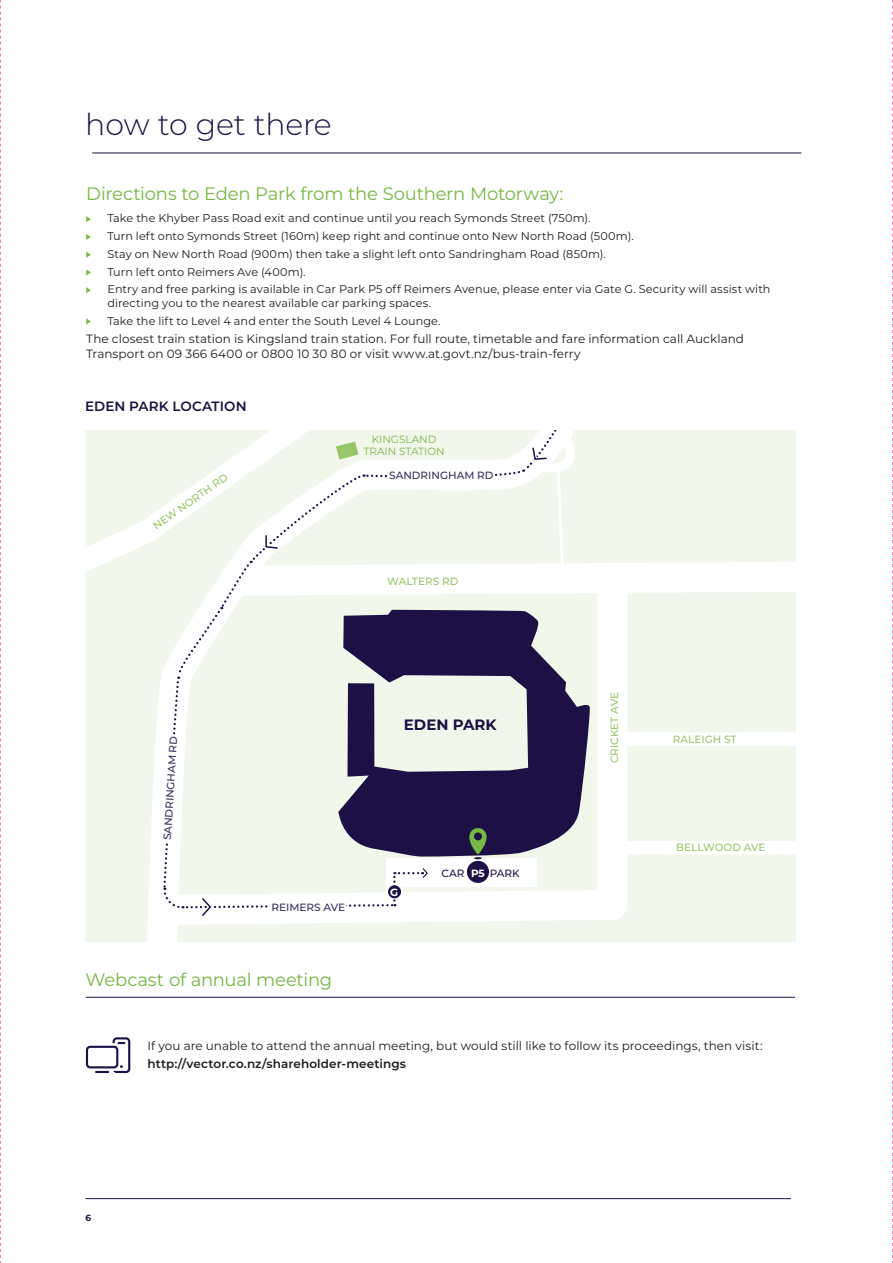
<style>
.page{position:relative;width:893px;height:1263px;background:#fff}
.page>*{position:absolute;margin:0;border:0;box-sizing:border-box;transform-origin:0 0}
.t1{font:300 30px "Montserrat";letter-spacing:-.01em;color:#1d1044}
.t2{font:18px "Montserrat";letter-spacing:-.015em;color:#75b843}
.t3{font:700 15px "Montserrat";color:#1d1044}
.t4{font:600 13.5px "Montserrat";letter-spacing:.01em;color:#1d1044}
.t5{font:12px/14.4px "Montserrat";letter-spacing:.005em;color:#1d1d1b}
.t6{font:600 12px "Montserrat";letter-spacing:.01em;color:#1d1d1b}
.t7{font:11.25px/17.7px "Montserrat";letter-spacing:.005em;color:#1d1d1b}
.t8{font:500 10.5px "Montserrat";letter-spacing:-.005em;color:#98c66a}
.t9{font:500 10.5px "Montserrat";color:#382b5d}
.t10{font:10.5px/12px "Montserrat";color:#75b843;text-align:center}
.t11{font:500 10.5px "Montserrat";color:#1d1044}
.t12{font:700 10.5px "Montserrat";color:#fff}
.t13{font:700 9px "Montserrat";color:#1d1044}
</style>
<div class="page">
<svg style="left:86px;top:1037px;width:44px;height:36px"></svg>
<hr style="left:86px;top:997px;width:709px;height:1px;background:#1d1044">
<hr style="left:92px;top:153px;width:709px;height:1px;background:#1d1044">
<svg style="left:86px;top:216px;width:5px;height:6px"></svg>
<svg style="left:86px;top:234px;width:5px;height:6px"></svg>
<svg style="left:86px;top:252px;width:5px;height:6px"></svg>
<svg style="left:86px;top:269px;width:5px;height:7px"></svg>
<svg style="left:86px;top:287px;width:5px;height:6px"></svg>
<svg style="left:86px;top:318px;width:5px;height:7px"></svg>
<hr style="left:85px;top:1198px;width:706px;height:1px;background:#1d1044">
<svg style="left:0;top:0;width:1px;height:1263px"></svg>
<svg style="left:892px;top:0;width:1px;height:1263px"></svg>
<div style="left:85px;top:430px;width:710px;height:511px;background:#f2f7ec"></div>
<svg style="left:85px;top:527px;width:46px;height:45px"></svg>
<svg style="left:131px;top:508px;width:473px;height:434px"></svg>
<svg style="left:141px;top:557px;width:477px;height:383px"></svg>
<svg style="left:161px;top:430px;width:635px;height:488px"></svg>
<h1 class="t1" style="left:85px;top:104px;width:248px">how to get there</h1>
<h2 class="t2" style="left:86px;top:182px;width:479px">Directions to Eden Park from the Southern Motorway:</h2>
<p class="t7" style="left:108px;top:209px;width:664px">Take the Khyber Pass Road exit and continue until you reach Symonds Street (750m).<br>Turn left onto Symonds Street (160m) keep right and continue onto New North Road (500m).<br>Stay on New North Road (900m) then take a slight left onto Sandringham Road (850m).<br>Turn left onto Reimers Ave (400m).<br>Entry and free parking is available in Car Park P5 off Reimers Avenue, please enter via Gate G. Security will assist with</p>
<p class="t7" style="left:108px;top:294px;width:335px">directing you to the nearest available car parking spaces.<br>Take the lift to Level 4 and enter the South Level 4 Lounge.</p>
<p class="t5" style="left:86px;top:331px;width:659px">The closest train station is Kingsland train station. For full route, timetable and fare information call Auckland<br>Transport on 09 366 6400 or 0800 10 30 80 or visit www.at.govt.nz/bus-train-ferry</p>
<p class="t4" style="left:85px;top:396px;width:163px">EDEN PARK LOCATION</p>
<p class="t8" style="left:150px;top:521px;width:90px;rotate:-35deg">NEW NORTH RD</p>
<p class="t10" style="left:363px;top:432px;width:83px">KINGSLAND<br>TRAIN STATION</p>
<p class="t9" style="left:389px;top:468px;width:106px">SANDRINGHAM RD</p>
<p class="t8" style="left:387px;top:574px;width:73px">WALTERS RD</p>
<p class="t9" style="left:160px;top:840px;width:106px;rotate:-87deg">SANDRINGHAM RD</p>
<p class="t9" style="left:272px;top:900px;width:75px">REIMERS AVE</p>
<h2 class="t2" style="left:85px;top:967px;width:248px">Webcast of annual meeting</h2>
<h3 class="t3" style="left:404px;top:714px;width:94px">EDEN PARK</h3>
<p class="t12" style="left:390px;top:885px;width:10px">G</p>
<p class="t12" style="left:471px;top:865px;width:15px">P5</p>
<p class="t11" style="left:442px;top:866px;width:24px">CAR</p>
<p class="t11" style="left:490px;top:866px;width:31px">PARK</p>
<p class="t8" style="left:607px;top:763px;width:73px;rotate:-90deg">CRICKET AVE</p>
<p class="t8" style="left:673px;top:732px;width:65px">RALEIGH ST</p>
<p class="t8" style="left:676px;top:840px;width:91px">BELLWOOD AVE</p>
<p class="t13" style="left:85px;top:1211px;width:7px">6</p>
<p class="t5" style="left:147px;top:1038px;width:617px">If you are unable to attend the annual meeting, but would still like to follow its proceedings, then visit:</p>
<p class="t6" style="left:147px;top:1055px;width:260px">http://vector.co.nz/shareholder-meetings</p>
</div>
